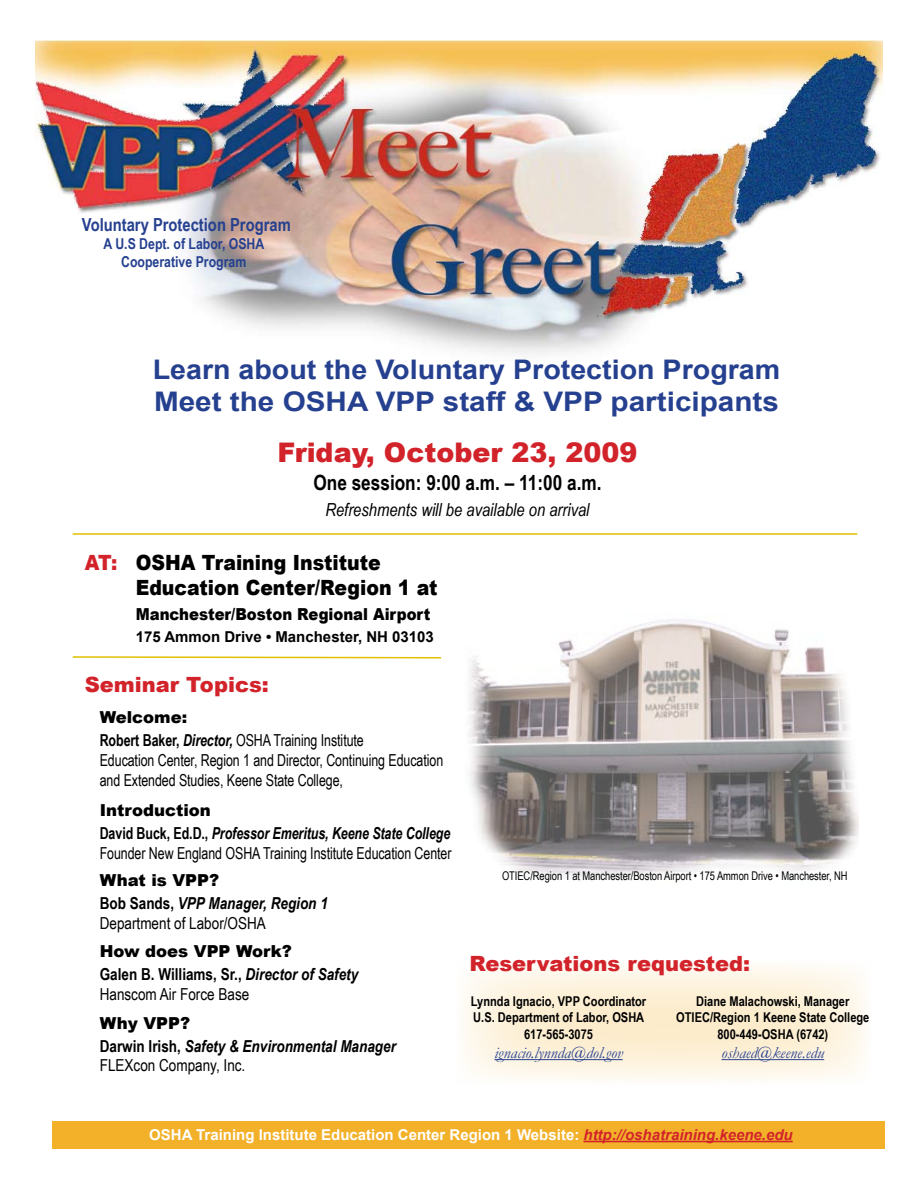
<style>
.page{position:relative;width:918px;height:1188px;background:#fff}
.page>*{position:absolute;margin:0;border:0;box-sizing:border-box;transform-origin:0 0}
.t1{font:700 27px/32.4px "Arial";color:#25408f;scale:1.06 1}
.t2{font:900 27px "Arial";color:#d2232a}
.t3{font:900 21px/25.2px "Arial";color:#000;scale:.9 1}
.t4{font:900 21px "Arial";color:#d2232a}
.t5{font:700 21px "Arial Narrow";color:#000}
.t6{font:italic 18px "Arial Narrow";color:#000}
.t7{font:700 18px "Arial Narrow";color:#25408f}
.t8{font:16.5px/19.8px "Arial Narrow";letter-spacing:-.005em;color:#000;scale:.92 1}
.t9{font:italic 700 16.5px/19.8px "Arial Narrow";color:#000}
.t10{font:700 16.5px/19.8px "Arial Narrow";color:#000}
.t11{font:900 16.5px "Arial";color:#000}
.t12{font:16.5px/19.8px "Arial Narrow";letter-spacing:-.005em;color:#000}
.t13{font:900 16.5px "Arial";color:#000;scale:.9 1}
.t14{font:italic 16.5px "Garamond";color:#25408f}
.t15{font:italic 16.5px "Garamond";color:#294390}
.t16{font:700 15px "Arial";color:#fff}
.t17{font:700 15px/18px "Arial Narrow";color:#25408f;text-align:center}
.t18{font:700 15px "Arial";color:#000}
.t19{font:700 13.5px/16.2px "Arial Narrow";color:#000;text-align:center}
.t20{font:12px "Arial Narrow";letter-spacing:-.005em;color:#000;scale:.95 1}
.s1{color:#d2232a}
.s2{font-weight:700}
.s3{font-weight:700;font-style:italic}
.s4{font-style:italic}
.s5{font-weight:400}
.s6{font-style:normal}
.s7{font-weight:400;font-style:normal}
.s8{font-style:italic;color:#d2232a}
</style>
<div class="page">
<svg style="left:464px;top:966px;width:401px;height:113px"></svg>
<img style="left:35px;top:40px;width:848px;height:314px">
<img style="left:469px;top:619px;width:390px;height:257px">
<hr style="left:494px;top:1059px;width:129px;height:1px;background:#25408f">
<hr style="left:722px;top:1059px;width:102px;height:1px;background:#294390">
<svg style="left:72px;top:656px;width:369px;height:3px"></svg>
<div style="left:52px;top:1121px;width:833px;height:27px;background:#f3b12a"></div>
<hr style="left:584px;top:1141px;width:209px;height:1px;background:#d2232a">
<hr style="left:73px;top:533px;width:784px;height:2px;background:#e0c000">
<p class="t7" style="left:82px;top:211px;width:210px">Voluntary Protection Program</p>
<p class="t17" style="left:104px;top:234px;width:162px">A U.S Dept. of Labor, OSHA<br>Cooperative Program</p>
<h1 class="t1" style="left:153px;top:354px;width:594px">Learn about the Voluntary Protection Program<br>Meet the OSHA VPP staff &amp; VPP participants</h1>
<h1 class="t2" style="left:278px;top:432px;width:361px">Friday, October 23, 2009</h1>
<p class="t5" style="left:313px;top:467px;width:290px">One session: 9:00 a.m. – 11:00 a.m.</p>
<p class="t6" style="left:325px;top:498px;width:266px">Refreshments will be available on arrival</p>
<p class="t3" style="left:136px;top:549px;width:337px;text-indent:-51px"><span class="s1">AT:</span> OSHA Training Institute<br>Education Center/Region 1 at</p>
<p class="t13" style="left:136px;top:603px;width:329px">Manchester/Boston Regional Airport</p>
<p class="t18" style="left:136px;top:627px;width:300px">175 Ammon Drive • Manchester, NH 03103</p>
<p class="t4" style="left:85px;top:669px;width:186px">Seminar Topics:</p>
<p class="t11" style="left:100px;top:705px;width:89px">Welcome:</p>
<p class="t8" style="left:100px;top:730px;width:375px"><span class="s2">Robert Baker,</span> <span class="s3">Director,</span> OSHA Training Institute<br>Education Center, Region 1 and Director, Continuing Education and Extended Studies, Keene State College,</p>
<p class="t11" style="left:100px;top:798px;width:113px">Introduction</p>
<p class="t8" style="left:100px;top:823px;width:384px"><span class="s2">David Buck, Ed.D.,</span> <span class="s3">Professor Emeritus, Keene State College<br></span>Founder New England OSHA Training Institute Education Center</p>
<p class="t11" style="left:100px;top:868px;width:121px">What is VPP?</p>
<p class="t12" style="left:100px;top:892px;width:230px"><span class="s2">Bob Sands,</span> <span class="s3">VPP Manager, Region 1<br></span>Department of Labor/OSHA</p>
<p class="t11" style="left:100px;top:939px;width:194px">How does VPP Work?</p>
<p class="t10" style="left:100px;top:964px;width:260px">Galen B. Williams, Sr., <span class="s4">Director of Safety<br></span><span class="s5">Hanscom Air Force Base</span></p>
<p class="t11" style="left:100px;top:1011px;width:92px">Why VPP?</p>
<p class="t9" style="left:100px;top:1035px;width:298px"><span class="s6">Darwin Irish,</span> Safety &amp; Environmental Manager<br><span class="s7">FLEXcon Company, Inc.</span></p>
<p class="t20" style="left:502px;top:867px;width:365px">OTIEC/Region 1 at Manchester/Boston Airport • 175 Ammon Drive • Manchester, NH</p>
<p class="t4" style="left:470px;top:948px;width:282px">Reservations requested:</p>
<p class="t19" style="left:471px;top:993px;width:177px">Lynnda Ignacio, VPP Coordinator<br>U.S. Department of Labor, OSHA<br>617-565-3075</p>
<p class="t14" style="left:494px;top:1043px;width:130px">ignacio.lynnda@dol.gov</p>
<p class="t19" style="left:676px;top:993px;width:195px">Diane Malachowski, Manager<br>OTIEC/Region 1 Keene State College<br>800-449-OSHA (6742)</p>
<p class="t15" style="left:722px;top:1043px;width:104px">oshaed@keene.edu</p>
<p class="t16" style="left:149px;top:1125px;width:645px">OSHA Training Institute Education Center Region 1 Website: <span class="s8">http://oshatraining.keene.edu</span></p>
</div>
